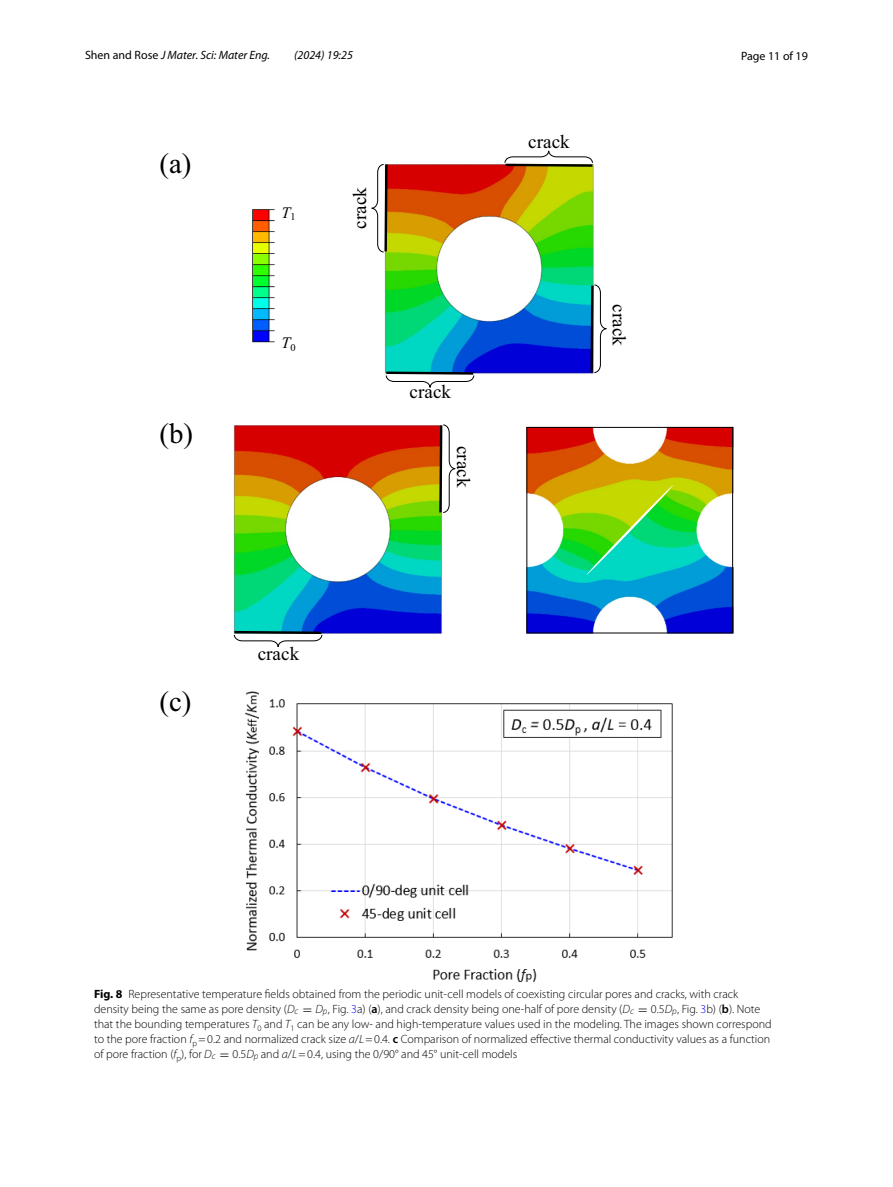
<style>
.page{position:relative;width:893px;height:1187px;background:#fff}
.page>*{position:absolute;margin:0;border:0;box-sizing:border-box;transform-origin:0 0}
.t1{font:28.8px "Times New Roman PSMT9";color:#000}
.t2{font:19.2px "Times New Roman PSMT9";color:#000}
.t3{font:16.05px "Times New Roman PS Italic MT8";color:#000}
.t4{font:300 12px/15px "Myriad Pro";color:#000}
.t5{font:italic 12px "Myriad Pro";color:#000}
.t6{font:12px "Myriad Pro";color:#000}
.s1{font-style:normal}
.s2{font-weight:700}
.s3{font-family:"Myriad Pro Light It 7";font-weight:400}
.s4{font-family:"MTSYN9";font-weight:400}
.s5{color:#00f}
.s6{font-weight:600}
.s7{font-family:"Myriad Pro Light It 8";font-weight:400}
.s8{font-family:"MTSYN7";font-weight:400}
.s9{font-family:"Myriad Pro Light 5";font-weight:400}
.s10{font-style:italic}
.s11{font-family:"Myriad Pro Light It 6";font-weight:400}
.s12{font-family:"MTSYN8";font-weight:400}
.s13{font-family:"Myriad Pro Light 6";font-weight:400}
</style>
<div class="page">
<img style="left:385px;top:164px;width:209px;height:210px">
<svg style="left:384px;top:370px;width:92px;height:18px"></svg>
<svg style="left:503px;top:150px;width:91px;height:18px"></svg>
<svg style="left:371px;top:164px;width:18px;height:90px"></svg>
<svg style="left:589px;top:283px;width:18px;height:91px"></svg>
<img style="left:234px;top:425px;width:208px;height:209px">
<svg style="left:233px;top:629px;width:91px;height:18px"></svg>
<svg style="left:438px;top:424px;width:18px;height:91px"></svg>
<img style="left:252px;top:209px;width:23px;height:134px">
<img style="left:526px;top:426px;width:207px;height:208px">
<div style="left:526px;top:427px;width:207px;height:206px;border:1px solid #000"></div>
<svg style="left:586px;top:484px;width:87px;height:91px;background:#53d750"></svg>
<img style="left:245px;top:691px;width:428px;height:291px">
<p class="t5" style="left:85px;top:48px;width:187px"><span class="s1">Shen and Rose</span> J Mater. Sci: Mater Eng.</p>
<p class="t5" style="left:294px;top:48px;width:60px">(2024) 19:25</p>
<p class="t6" style="left:741px;top:48px;width:68px">Page 11 of 19</p>
<h1 class="t1" style="left:159px;top:153px;width:33px">(a)</h1>
<h1 class="t1" style="left:159px;top:422px;width:35px">(b)</h1>
<h1 class="t1" style="left:159px;top:690px;width:33px">(c)</h1>
<h3 class="t3" style="left:282px;top:201px;width:16px">T<sub>1</sub></h3>
<h3 class="t3" style="left:282px;top:332px;width:16px">T<sub>0</sub></h3>
<h2 class="t2" style="left:353px;top:228px;width:43px;rotate:-90deg">crack</h2>
<h2 class="t2" style="left:410px;top:385px;width:43px">crack</h2>
<h2 class="t2" style="left:471px;top:445px;width:43px;rotate:90deg">crack</h2>
<h2 class="t2" style="left:528px;top:134px;width:43px">crack</h2>
<h2 class="t2" style="left:626px;top:304px;width:43px;rotate:90deg">crack</h2>
<h2 class="t2" style="left:258px;top:646px;width:43px">crack</h2>
<p class="t4" style="left:94px;top:986px;width:679px"><span class="s2">Fig. 8</span> Representative temperature fields obtained from the periodic unit-cell models of coexisting circular pores and cracks, with crack density being the same as pore density (<span class="s3">D</span><sub>c</sub> <span class="s4">=</span> <span class="s3">D</span><sub>p</sub>, Fig. <span class="s5">3</span>a) (<span class="s6">a</span>), and crack density being one-half of pore density (<span class="s7">D</span><sub>c</sub> <span class="s8">=</span> <span class="s9">0.5</span><span class="s7">D</span><sub>p</sub>, Fig. <span class="s5">3</span>b) (<span class="s6">b</span>). Note that the bounding temperatures <span class="s10">T</span><sub>0</sub> and <span class="s10">T</span><sub>1</sub> can be any low- and high-temperature values used in the modeling. The images shown correspond to the pore fraction <span class="s10">f</span><sub>p</sub> =0.2 and normalized crack size <span class="s10">a</span>/<span class="s10">L</span>=0.4. <span class="s6">c</span> Comparison of normalized effective thermal conductivity values as a function of pore fraction (<span class="s10">f</span><sub>p</sub>), for <span class="s11">D</span><sub>c</sub> <span class="s12">=</span> <span class="s13">0.5</span><span class="s11">D</span><sub>p</sub> and <span class="s10">a</span>/<span class="s10">L</span>=0.4, using the 0/90° and 45° unit-cell models</p>
</div>
